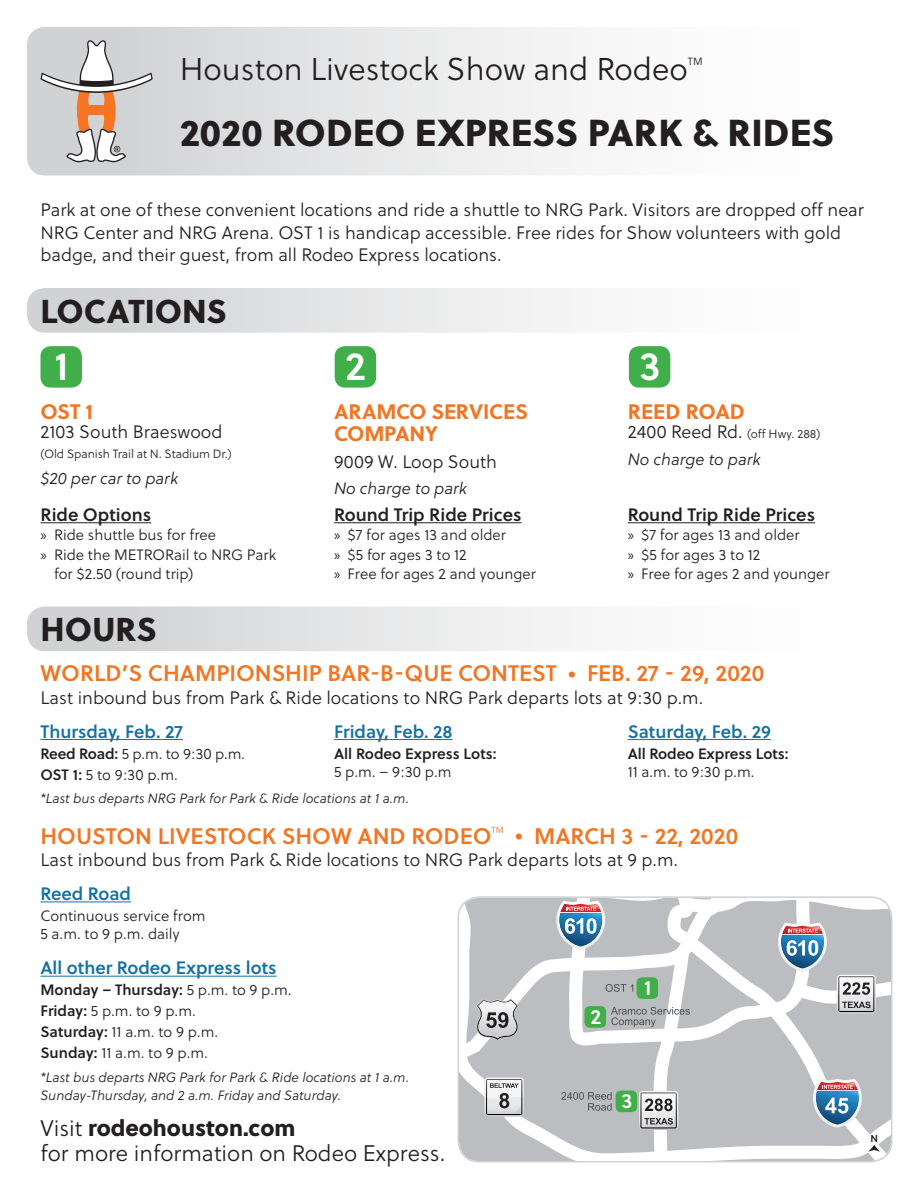
<style>
.page{position:relative;width:918px;height:1188px;background:#fff}
.page>*{position:absolute;margin:0;border:0;box-sizing:border-box;transform-origin:0 0}
.t1{font:39.6px "Soleil Sb";color:#fff}
.t2{font:37.5px "Soleil Xb";color:#231f20}
.t3{font:33px "Soleil Xb";color:#231f20}
.t4{font:31.5px "Soleil Lt";color:#231f20}
.location_title{font:22.5px "Soleil Sb";color:#f07624}
._2017_Bullets{font:22.5px "Soleil Lt";color:#231f20}
._2017_Bullets-2{font:22.5px "Soleil Xb";color:#231f20}
.Location_Title{font:700 21px/22.5px "Soleil";letter-spacing:-.01em;color:#f07624}
.t5{font:20.55px "Soleil Sb";color:#fff}
.regular_text{font:18px/22.5px "Soleil Lt";color:#231f20}
.SubTutle{font:18px "Soleil Sb";color:#1372a2}
.t6{font:18px "Soleil Sb";color:#231f20}
.Address{font:18px "Soleil Lt";color:#231f20}
.t7{font:italic 16.5px "Soleil Lt";color:#231f20}
._2017_Bullets-3{font:15px/18px "Soleil Lt";color:#231f20}
._2017_Bullets-4{font:15px "Soleil Sb";color:#231f20}
._2017_Bullets-5{font:italic 13.5px/18px "Soleil Lt";color:#231f20}
.t8{font:12px "Soleil Lt";letter-spacing:-.01em;color:#231f20}
.t9{font:10.5px "Soleil Lt";color:#231f20}
.t10{font:10.05px "Soleil Sb";color:#231f20}
.location_title-2{font:8.7px "Soleil Lt";color:#f07624}
.s1{font-family:"Myriad Pro"}
.s2{font-size:18px}
.s3{font-family:"Soleil Sb"}
.s4{font-family:"Soleil Lt"}
</style>
<div class="page">
<div style="left:27px;top:27px;width:845px;height:149px;background:linear-gradient(to right,#cfd0d2,#fff);border-radius:18px"></div>
<div style="left:27px;top:288px;width:845px;height:45px;background:linear-gradient(to right,#cfd0d2,#fff);border-radius:18px"></div>
<div style="left:27px;top:606px;width:845px;height:45px;background:linear-gradient(to right,#cfd0d2,#fff);border-radius:18px"></div>
<div style="left:40px;top:346px;width:42px;height:42px;background:#40ae49;border-radius:10px"></div>
<div style="left:335px;top:346px;width:41px;height:42px;background:#40ae49;border-radius:10px"></div>
<div style="left:629px;top:346px;width:41px;height:42px;background:#40ae49;border-radius:10px"></div>
<svg style="left:459px;top:899px;width:431px;height:262px;fill:#bcbdc0"></svg>
<svg style="left:813px;top:1079px;width:49px;height:49px"></svg>
<svg style="left:556px;top:901px;width:49px;height:49px"></svg>
<svg style="left:778px;top:923px;width:49px;height:49px"></svg>
<svg style="left:639px;top:1091px;width:39px;height:39px"></svg>
<svg style="left:837px;top:975px;width:39px;height:39px"></svg>
<svg style="left:484px;top:1077px;width:40px;height:40px"></svg>
<svg style="left:474px;top:998px;width:47px;height:43px"></svg>
<svg style="left:611px;top:1007px;width:79px;height:20px;background:#b1b2b5"></svg>
<svg style="left:606px;top:984px;width:27px;height:8px"></svg>
<svg style="left:561px;top:1092px;width:51px;height:19px"></svg>
<div style="left:616px;top:1091px;width:21px;height:20px;background:#43ae4c;border-radius:4px"></div>
<div style="left:458px;top:896px;width:435px;height:266px;border:2px solid #d1d2d4;border-radius:21px"></div>
<svg style="left:41px;top:40px;width:112px;height:122px;background:#cfc6c1"></svg>
<hr style="left:40px;top:739px;width:143px;height:1px;background:#1372a2">
<hr style="left:40px;top:901px;width:91px;height:1px;background:#1372a2">
<hr style="left:334px;top:739px;width:119px;height:1px;background:#1372a2">
<hr style="left:40px;top:976px;width:237px;height:1px;background:#1372a2">
<hr style="left:628px;top:739px;width:143px;height:1px;background:#1372a2">
<hr style="left:628px;top:522px;width:187px;height:1px;background:#231f20">
<hr style="left:334px;top:522px;width:187px;height:1px;background:#231f20">
<hr style="left:40px;top:522px;width:111px;height:1px;background:#231f20">
<svg style="left:868px;top:1145px;width:12px;height:7px"></svg>
<div style="left:636px;top:977px;width:22px;height:22px;background:#40ae49;border-radius:5px"></div>
<div style="left:584px;top:1006px;width:22px;height:22px;background:#40ae49;border-radius:5px"></div>
<div style="left:616px;top:1091px;width:21px;height:21px;background:#40ae49;border-radius:5px"></div>
<p class="t4" style="left:180px;top:47px;width:510px">Houston Livestock Show and Rodeo</p>
<p class="t9" style="left:688px;top:54px;width:16px">TM</p>
<p class="t2" style="left:180px;top:103px;width:656px">2020 RODEO EXPRESS PARK &amp; RIDES</p>
<p class="regular_text" style="left:40px;top:198px;width:825px">Park at one of these convenient locations and ride a shuttle to NRG Park. Visitors are dropped off near<br>NRG Center and NRG Arena. OST 1 is handicap accessible. Free rides for Show volunteers with gold badge, and their guest, from all Rodeo Express locations.</p>
<p class="t3" style="left:40px;top:285px;width:188px">LOCATIONS</p>
<p class="t1" style="left:55px;top:336px;width:15px">1</p>
<p class="t1" style="left:345px;top:336px;width:22px">2</p>
<p class="t1" style="left:640px;top:336px;width:22px">3</p>
<p class="Location_Title" style="left:40px;top:399px;width:54px">OST 1</p>
<p class="Address" style="left:40px;top:420px;width:183px">2103 South Braeswood</p>
<p class="t8" style="left:40px;top:445px;width:193px">(Old Spanish Trail at N. Stadium Dr.)</p>
<p class="t7" style="left:40px;top:467px;width:139px">$20 per car to park</p>
<p class="t6" style="left:40px;top:501px;width:112px">Ride Options</p>
<p class="_2017_Bullets-3" style="left:40px;top:526px;width:177px"><span class="s1">»</span> Ride shuttle bus for free</p>
<p class="_2017_Bullets-3" style="left:54px;top:545px;width:224px;line-height:19.5px;text-indent:-14px"><span class="s1">»</span> Ride the METRORail to NRG Park for $2.50 (round trip)</p>
<p class="t3" style="left:40px;top:603px;width:118px">HOURS</p>
<p class="Location_Title" style="left:334px;top:399px;width:195px">ARAMCO SERVICES<br>COMPANY</p>
<p class="regular_text" style="left:334px;top:450px;width:164px">9009 W. Loop South</p>
<p class="t7" style="left:334px;top:477px;width:134px">No charge to park</p>
<p class="t6" style="left:334px;top:501px;width:189px">Round Trip Ride Prices</p>
<p class="_2017_Bullets-3" style="left:334px;top:526px;width:173px"><span class="s1">»</span> $7 for ages 13 and older</p>
<p class="_2017_Bullets-3" style="left:334px;top:546px;width:134px"><span class="s1">»</span> $5 for ages 3 to 12</p>
<p class="_2017_Bullets-3" style="left:334px;top:565px;width:203px"><span class="s1">»</span> Free for ages 2 and younger</p>
<p class="Location_Title" style="left:628px;top:399px;width:119px">REED ROAD</p>
<p class="t8" style="left:628px;top:426px;width:194px"><span class="s2">2400 Reed Rd.</span> (off Hwy. 288)</p>
<p class="t7" style="left:628px;top:447px;width:134px">No charge to park</p>
<p class="t6" style="left:628px;top:501px;width:189px">Round Trip Ride Prices</p>
<p class="_2017_Bullets-3" style="left:628px;top:526px;width:173px"><span class="s1">»</span> $7 for ages 13 and older</p>
<p class="_2017_Bullets-3" style="left:628px;top:546px;width:134px"><span class="s1">»</span> $5 for ages 3 to 12</p>
<p class="_2017_Bullets-3" style="left:628px;top:565px;width:203px"><span class="s1">»</span> Free for ages 2 and younger</p>
<p class="location_title" style="left:40px;top:656px;width:725px">WORLD’S CHAMPIONSHIP BAR-B-QUE CONTEST • FEB. 27 - 29, 2020</p>
<p class="regular_text" style="left:40px;top:686px;width:664px">Last inbound bus from Park &amp; Ride locations to NRG Park departs lots at 9:30 p.m.</p>
<p class="SubTutle" style="left:40px;top:718px;width:144px">Thursday, Feb. 27</p>
<p class="_2017_Bullets-3" style="left:40px;top:744px;width:206px"><span class="s3">Reed Road:</span> 5 p.m. to 9:30 p.m.</p>
<p class="_2017_Bullets-3" style="left:40px;top:765px;width:139px"><span class="s3">OST 1:</span> 5 to 9:30 p.m.</p>
<p class="SubTutle" style="left:334px;top:718px;width:120px">Friday, Feb. 28</p>
<p class="_2017_Bullets-4" style="left:334px;top:742px;width:164px">All Rodeo Express Lots:</p>
<p class="_2017_Bullets-3" style="left:334px;top:762px;width:119px">5 p.m. – 9:30 p.m</p>
<p class="_2017_Bullets-5" style="left:40px;top:789px;width:370px">*Last bus departs NRG Park for Park &amp; Ride locations at 1 a.m.</p>
<p class="SubTutle" style="left:628px;top:718px;width:145px">Saturday, Feb. 29</p>
<p class="_2017_Bullets-4" style="left:628px;top:742px;width:162px">All Rodeo Express Lots:</p>
<p class="_2017_Bullets-3" style="left:628px;top:762px;width:128px">11 a.m. to 9:30 p.m.</p>
<p class="location_title" style="left:40px;top:819px;width:453px">HOUSTON LIVESTOCK SHOW AND RODEO</p>
<p class="location_title-2" style="left:492px;top:824px;width:14px">TM</p>
<p class="location_title" style="left:515px;top:819px;width:225px">• MARCH 3 - 22, 2020</p>
<p class="regular_text" style="left:40px;top:849px;width:639px">Last inbound bus from Park &amp; Ride locations to NRG Park departs lots at 9 p.m.</p>
<p class="SubTutle" style="left:40px;top:880px;width:92px">Reed Road</p>
<p class="_2017_Bullets-3" style="left:40px;top:907px;width:167px">Continuous service from<br>5 a.m. to 9 p.m. daily</p>
<p class="SubTutle" style="left:40px;top:954px;width:238px">All other Rodeo Express lots</p>
<p class="_2017_Bullets-4" style="left:40px;top:979px;width:253px">Monday – Thursday: <span class="s4">5 p.m. to 9 p.m.</span></p>
<p class="_2017_Bullets-3" style="left:40px;top:1002px;width:157px"><span class="s3">Friday:</span> 5 p.m. to 9 p.m.</p>
<p class="_2017_Bullets-3" style="left:40px;top:1023px;width:179px"><span class="s3">Saturday:</span> 11 a.m. to 9 p.m.</p>
<p class="_2017_Bullets-3" style="left:40px;top:1044px;width:169px"><span class="s3">Sunday:</span> 11 a.m. to 9 p.m.</p>
<p class="_2017_Bullets-5" style="left:40px;top:1068px;width:370px">*Last bus departs NRG Park for Park &amp; Ride locations at 1 a.m.<br>Sunday-Thursday, and 2 a.m. Friday and Saturday.</p>
<p class="_2017_Bullets-2" style="left:41px;top:1110px;width:256px"><span class="s4">Visit</span> rodeohouston.com</p>
<p class="_2017_Bullets" style="left:41px;top:1137px;width:406px">for more information on Rodeo Express.</p>
<p class="t5" style="left:591px;top:1001px;width:12px">2</p>
<p class="t5" style="left:644px;top:972px;width:9px">1</p>
<p class="t5" style="left:621px;top:1085px;width:12px">3</p>
<p class="t10" style="left:870px;top:1131px;width:9px">N</p>
</div>
